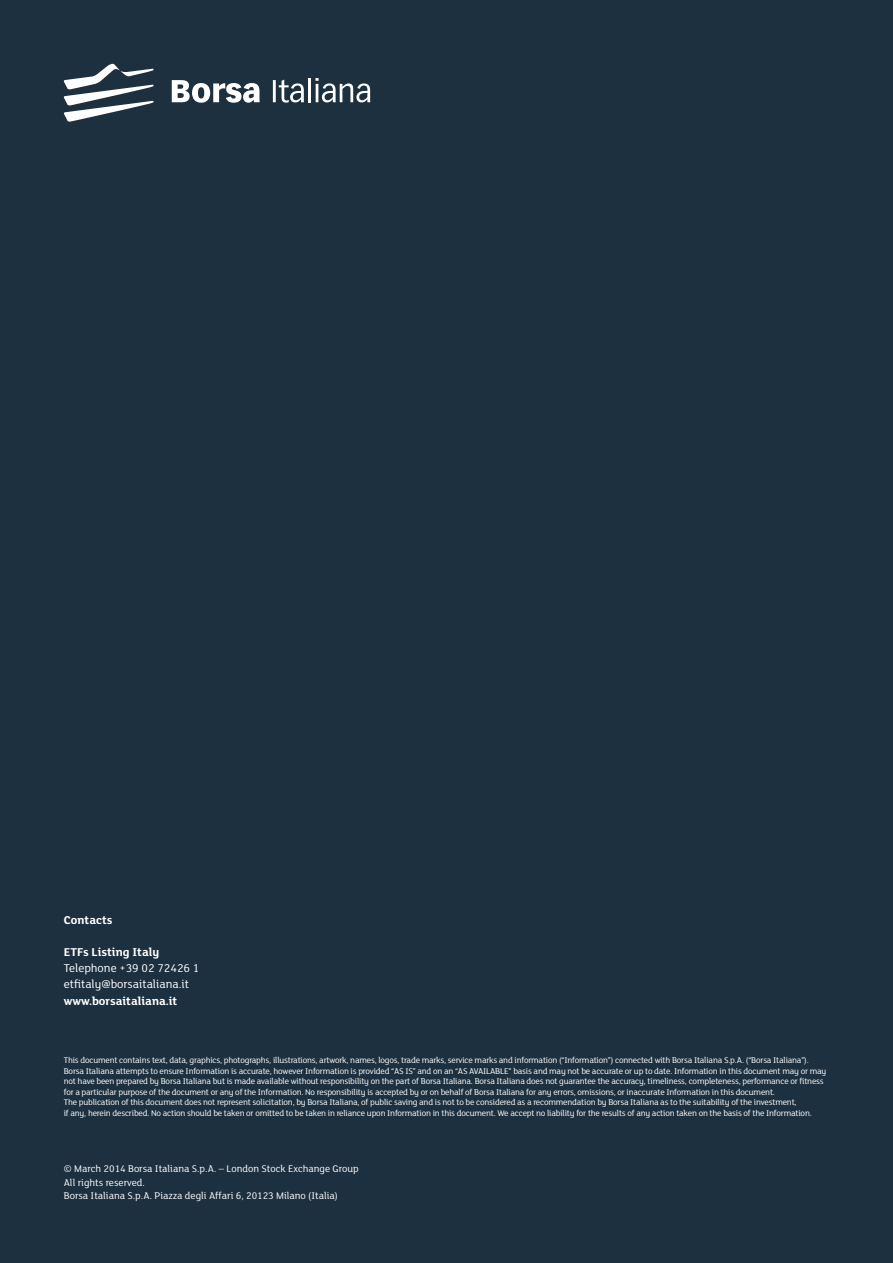
<style>
.page{position:relative;width:893px;height:1263px;background:#1d303f}
.page>*{position:absolute;margin:0;border:0;box-sizing:border-box;transform-origin:0 0}
.t1{font:12.3px/16px "FS Lola";color:#fff}
.t2{font:700 12.3px "FS Lola";color:#fff}
.t3{font:10.5px/13.5px "FS Lola";color:#fff}
.t4{font:9px/10.5px "FS Lola";letter-spacing:-.02em;color:#fff}
</style>
<div class="page">
<svg style="left:63px;top:63px;width:91px;height:59px"></svg>
<svg style="left:172px;top:80px;width:88px;height:23px"></svg>
<hr style="left:273px;top:80px;width:3px;height:22px;background:#fff">
<svg style="left:279px;top:80px;width:25px;height:23px"></svg>
<hr style="left:308px;top:78px;width:3px;height:24px;background:#fff">
<svg style="left:315px;top:78px;width:55px;height:24px"></svg>
<h1 class="t2" style="left:64px;top:911px;width:50px">Contacts</h1>
<h1 class="t2" style="left:64px;top:944px;width:97px">ETFs Listing Italy</h1>
<h1 class="t1" style="left:64px;top:960px;width:137px">Telephone +39 02 72426 1 etfitaly@borsaitaliana.it</h1>
<h1 class="t2" style="left:64px;top:992px;width:115px">www.borsaitaliana.it</h1>
<p class="t4" style="left:64px;top:1055px;width:764px">This document contains text, data, graphics, photographs, illustrations, artwork, names, logos, trade marks, service marks and information (“Information”) connected with Borsa Italiana S.p.A. (“Borsa Italiana”).<br>Borsa Italiana attempts to ensure Information is accurate, however Information is provided “AS IS” and on an “AS AVAILABLE” basis and may not be accurate or up to date. Information in this document may or may not have been prepared by Borsa Italiana but is made available without responsibility on the part of Borsa Italiana. Borsa Italiana does not guarantee the accuracy, timeliness, completeness, performance or fitness for a particular purpose of the document or any of the Information. No responsibility is accepted by or on behalf of Borsa Italiana for any errors, omissions, or inaccurate Information in this document.<br>The publication of this document does not represent solicitation, by Borsa Italiana, of public saving and is not to be considered as a recommendation by Borsa Italiana as to the suitability of the investment,<br>if any, herein described. No action should be taken or omitted to be taken in reliance upon Information in this document. We accept no liability for the results of any action taken on the basis of the Information.</p>
<p class="t3" style="left:64px;top:1161px;width:296px">© March 2014 Borsa Italiana S.p.A. – London Stock Exchange Group<br>All rights reserved.<br>Borsa Italiana S.p.A. Piazza degli Affari 6, 20123 Milano (Italia)</p>
</div>
